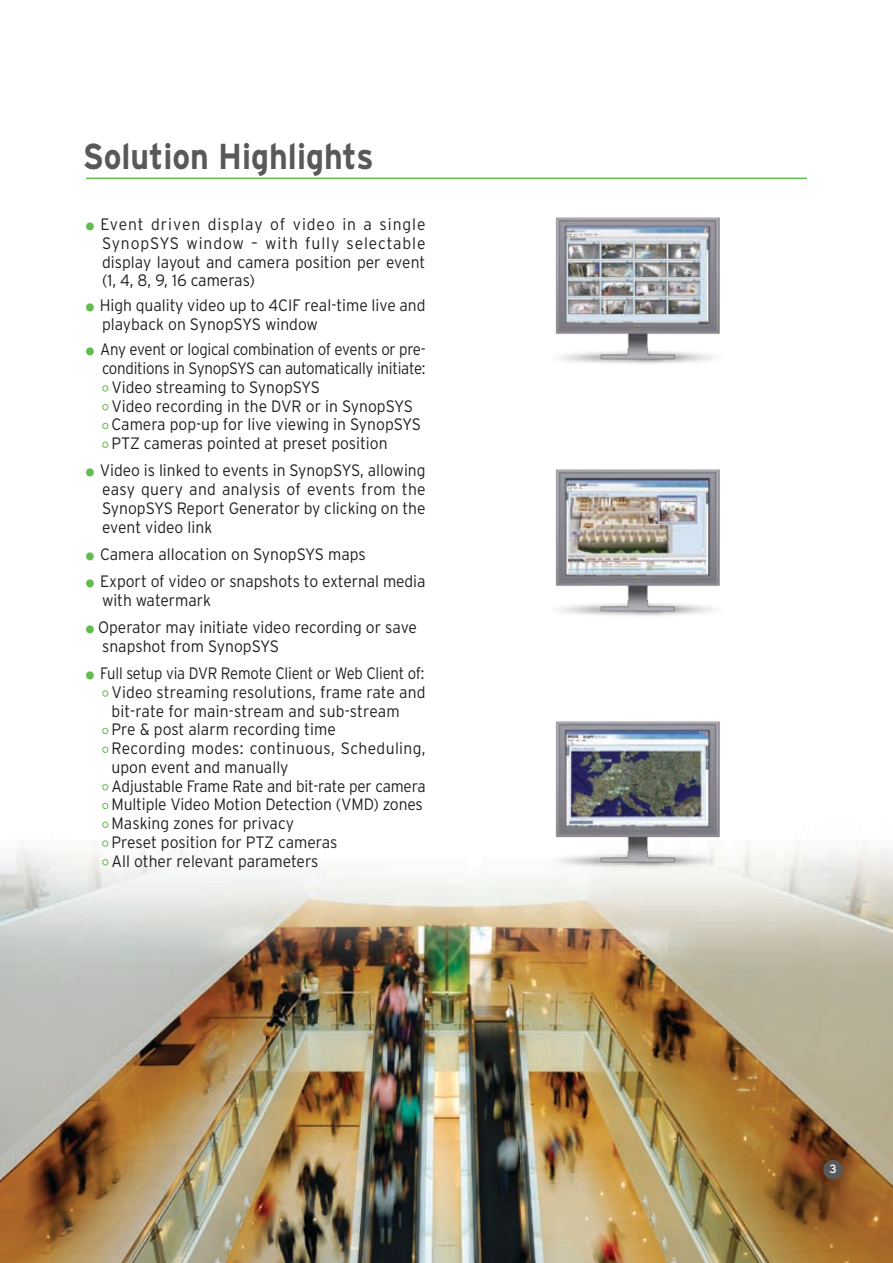
<style>
.page{position:relative;width:893px;height:1263px;background:#fff}
.page>*{position:absolute;margin:0;border:0;box-sizing:border-box;transform-origin:0 0}
.t1{font:700 36px "Interstate";color:#58595b;scale:.89 1}
.t2{font:300 16.5px/18.8px "Interstate";color:#231f20;scale:.95 1}
.t3{font:300 16.5px/18.8px "Interstate";color:#231f20;scale:.9 1}
.t4{font:300 16.5px "Interstate";letter-spacing:-.02em;color:#231f20;scale:.91 1}
.t5{font:12px "Interstate";color:#fff}
.s1{color:#62bc4d}
</style>
<div class="page">
<img style="left:0;top:691px;width:893px;height:572px">
<hr style="left:86px;top:178px;width:721px;height:1px;background:#62bc4d">
<img style="left:555px;top:469px;width:165px;height:147px">
<img style="left:542px;top:715px;width:192px;height:163px">
<img style="left:555px;top:217px;width:165px;height:147px">
<svg style="left:102px;top:385px;width:6px;height:6px"></svg>
<svg style="left:102px;top:404px;width:6px;height:6px"></svg>
<svg style="left:102px;top:423px;width:6px;height:6px"></svg>
<svg style="left:102px;top:442px;width:6px;height:6px"></svg>
<div style="left:102px;top:690px;width:6px;height:7px;border:1px solid #62bc4d;border-radius:50%"></div>
<svg style="left:102px;top:728px;width:6px;height:6px"></svg>
<svg style="left:102px;top:747px;width:6px;height:6px"></svg>
<svg style="left:102px;top:784px;width:6px;height:6px"></svg>
<svg style="left:102px;top:803px;width:6px;height:6px"></svg>
<svg style="left:102px;top:822px;width:6px;height:6px"></svg>
<div style="left:102px;top:840px;width:6px;height:7px;border:1px solid #62bc4d;border-radius:50%"></div>
<svg style="left:102px;top:859px;width:6px;height:6px"></svg>
<div style="left:823px;top:1160px;width:20px;height:19px;background:#58595b;border-radius:50%"></div>
<h1 class="t1" style="left:83px;top:137px;width:328px">Solution Highlights</h1>
<p class="t2" style="left:102px;top:215px;width:342px;text-align:justify;text-indent:-17px"><span class="s1">•</span> Event driven display of video in a single SynopSYS window – with fully selectable display layout and camera position per event (1, 4, 8, 9, 16 cameras)</p>
<p class="t2" style="left:102px;top:296px;width:342px;text-indent:-17px"><span class="s1">•</span> High quality video up to 4CIF real-time live and playback on SynopSYS window</p>
<p class="t4" style="left:85px;top:340px;width:376px"><span class="s1">•</span> Any event or logical combination of events or pre-</p>
<p class="t4" style="left:102px;top:359px;width:357px">conditions in SynopSYS can automatically initiate:</p>
<p class="t2" style="left:112px;top:377px;width:221px">Video streaming to SynopSYS</p>
<p class="t2" style="left:112px;top:396px;width:319px">Video recording in the DVR or in SynopSYS</p>
<p class="t2" style="left:112px;top:415px;width:327px">Camera pop-up for live viewing in SynopSYS</p>
<p class="t2" style="left:112px;top:434px;width:292px">PTZ cameras pointed at preset position</p>
<p class="t2" style="left:102px;top:461px;width:342px;text-align:justify;text-indent:-17px"><span class="s1">•</span> Video is linked to events in SynopSYS, allowing easy query and analysis of events from the SynopSYS Report Generator by clicking on the event video link</p>
<p class="t2" style="left:85px;top:544px;width:297px"><span class="s1">•</span> Camera allocation on SynopSYS maps</p>
<p class="t2" style="left:102px;top:572px;width:342px;text-indent:-17px"><span class="s1">•</span> Export of video or snapshots to external media with watermark</p>
<p class="t2" style="left:102px;top:618px;width:333px;text-indent:-17px"><span class="s1">•</span> Operator may initiate video recording or save snapshot from SynopSYS</p>
<p class="t3" style="left:112px;top:664px;width:351px;text-indent:-27px"><span class="s1">•</span> Full setup via DVR Remote Client or Web Client of:<br>Video streaming resolutions, frame rate and bit-rate for main-stream and sub-stream Pre &amp; post alarm recording time<br>Recording modes: continuous, Scheduling, upon event and manually<br>Adjustable Frame Rate and bit-rate per camera Multiple Video Motion Detection (VMD) zones Masking zones for privacy<br>Preset position for PTZ cameras<br>All other relevant parameters</p>
<p class="t5" style="left:829px;top:1162px;width:9px">3</p>
</div>
